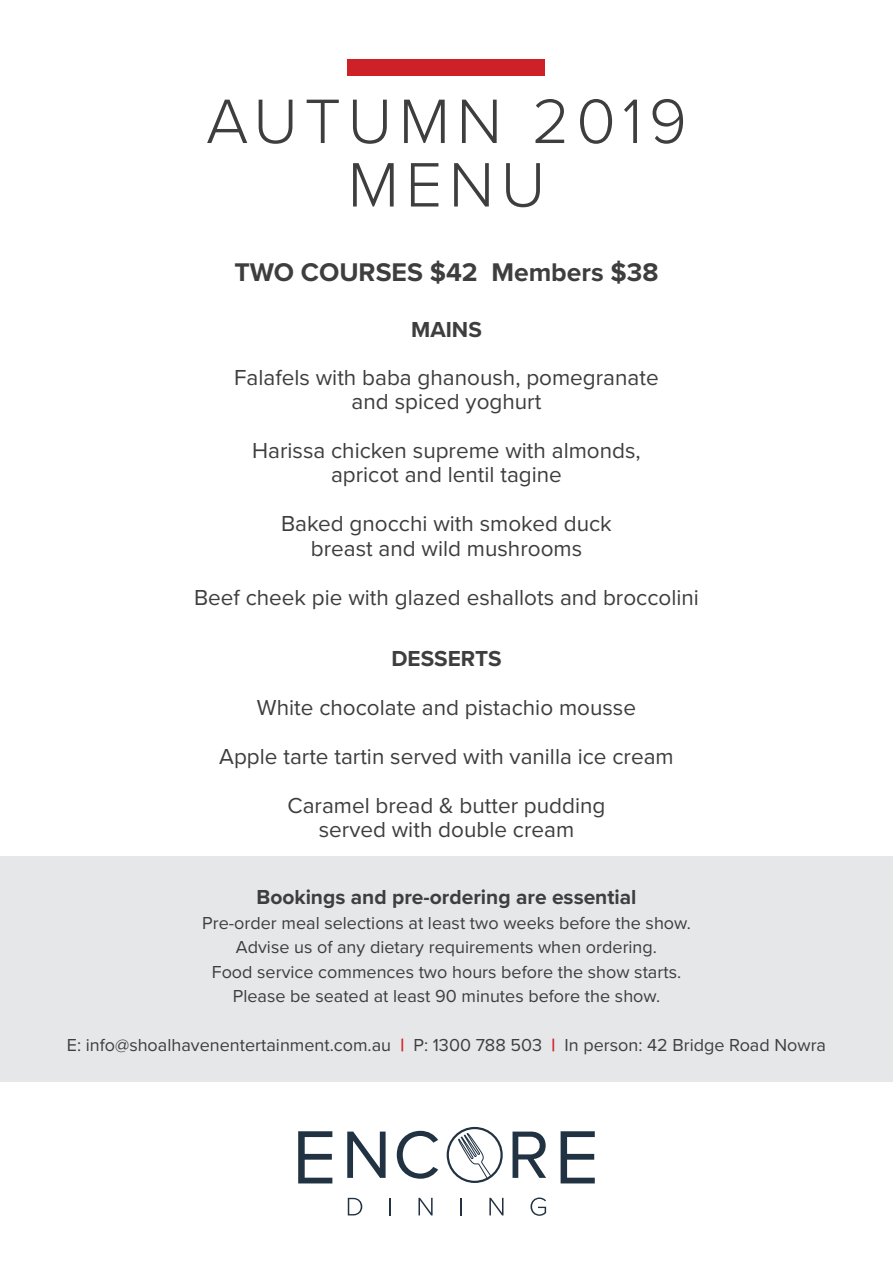
<style>
.page{position:relative;width:893px;height:1263px;background:#fff}
.page>*{position:absolute;margin:0;border:0;box-sizing:border-box;transform-origin:0 0}
.t1{font:300 65.1px "Proxima Nova";letter-spacing:.1em;color:#3e3e3f}
.t2{font:700 26.55px "Proxima Nova";color:#3e3e3f}
.t3{font:22.5px "Proxima Nova";color:#3e3e3f}
.t4{font:700 22.5px "Proxima Nova";color:#3e3e3f}
.t5{font:700 21px "Proxima Nova";color:#3e3e3f}
.t6{font:18px "Proxima Nova";color:#3e3e3f}
.s1{font-weight:700;color:#cd2027}
</style>
<div class="page">
<div style="left:0;top:857px;width:893px;height:225px;background:#e6e7e9"></div>
<svg style="left:347px;top:1131px;width:39px;height:47px"></svg>
<svg style="left:397px;top:1131px;width:41px;height:48px"></svg>
<svg style="left:513px;top:1131px;width:33px;height:47px"></svg>
<svg style="left:561px;top:1131px;width:34px;height:52px"></svg>
<svg style="left:298px;top:1131px;width:34px;height:52px"></svg>
<svg style="left:348px;top:1198px;width:14px;height:17px"></svg>
<svg style="left:389px;top:1198px;width:2px;height:17px"></svg>
<svg style="left:418px;top:1198px;width:15px;height:17px"></svg>
<svg style="left:460px;top:1198px;width:2px;height:17px"></svg>
<svg style="left:489px;top:1198px;width:14px;height:17px"></svg>
<svg style="left:530px;top:1197px;width:16px;height:19px"></svg>
<svg style="left:458px;top:1132px;width:34px;height:47px"></svg>
<div style="left:447px;top:1127px;width:56px;height:56px;border:2px solid #213242;border-radius:50%"></div>
<div style="left:348px;top:60px;width:197px;height:16px;background:#cd2027"></div>
<p class="t1" style="left:206px;top:83px;width:482px">AUTUMN 2019</p>
<p class="t1" style="left:348px;top:146px;width:199px">MENU</p>
<p class="t2" style="left:234px;top:256px;width:425px">TWO COURSES $42 Members $38</p>
<p class="t4" style="left:411px;top:316px;width:72px">MAINS</p>
<p class="t3" style="left:234px;top:364px;width:426px">Falafels with baba ghanoush, pomegranate</p>
<p class="t3" style="left:352px;top:388px;width:191px">and spiced yoghurt</p>
<p class="t3" style="left:252px;top:437px;width:390px">Harissa chicken supreme with almonds,</p>
<p class="t3" style="left:331px;top:461px;width:232px">apricot and lentil tagine</p>
<p class="t3" style="left:281px;top:510px;width:332px">Baked gnocchi with smoked duck</p>
<p class="t3" style="left:311px;top:535px;width:273px">breast and wild mushrooms</p>
<p class="t3" style="left:194px;top:584px;width:506px">Beef cheek pie with glazed eshallots and broccolini</p>
<p class="t4" style="left:391px;top:645px;width:112px">DESSERTS</p>
<p class="t3" style="left:257px;top:694px;width:381px">White chocolate and pistachio mousse</p>
<p class="t3" style="left:219px;top:743px;width:456px">Apple tarte tartin served with vanilla ice cream</p>
<p class="t3" style="left:287px;top:792px;width:319px">Caramel bread &amp; butter pudding</p>
<p class="t3" style="left:319px;top:816px;width:257px">served with double cream</p>
<p class="t5" style="left:256px;top:885px;width:382px">Bookings and pre-ordering are essential</p>
<p class="t6" style="left:202px;top:912px;width:490px">Pre-order meal selections at least two weeks before the show.</p>
<p class="t6" style="left:236px;top:937px;width:423px">Advise us of any dietary requirements when ordering.</p>
<p class="t6" style="left:212px;top:961px;width:471px">Food service commences two hours before the show starts.</p>
<p class="t6" style="left:233px;top:986px;width:429px">Please be seated at least 90 minutes before the show.</p>
<p class="t6" style="left:67px;top:1035px;width:761px">E: info@shoalhavenentertainment.com.au <span class="s1">|</span> P: 1300 788 503 <span class="s1">|</span> In person: 42 Bridge Road Nowra</p>
</div>
